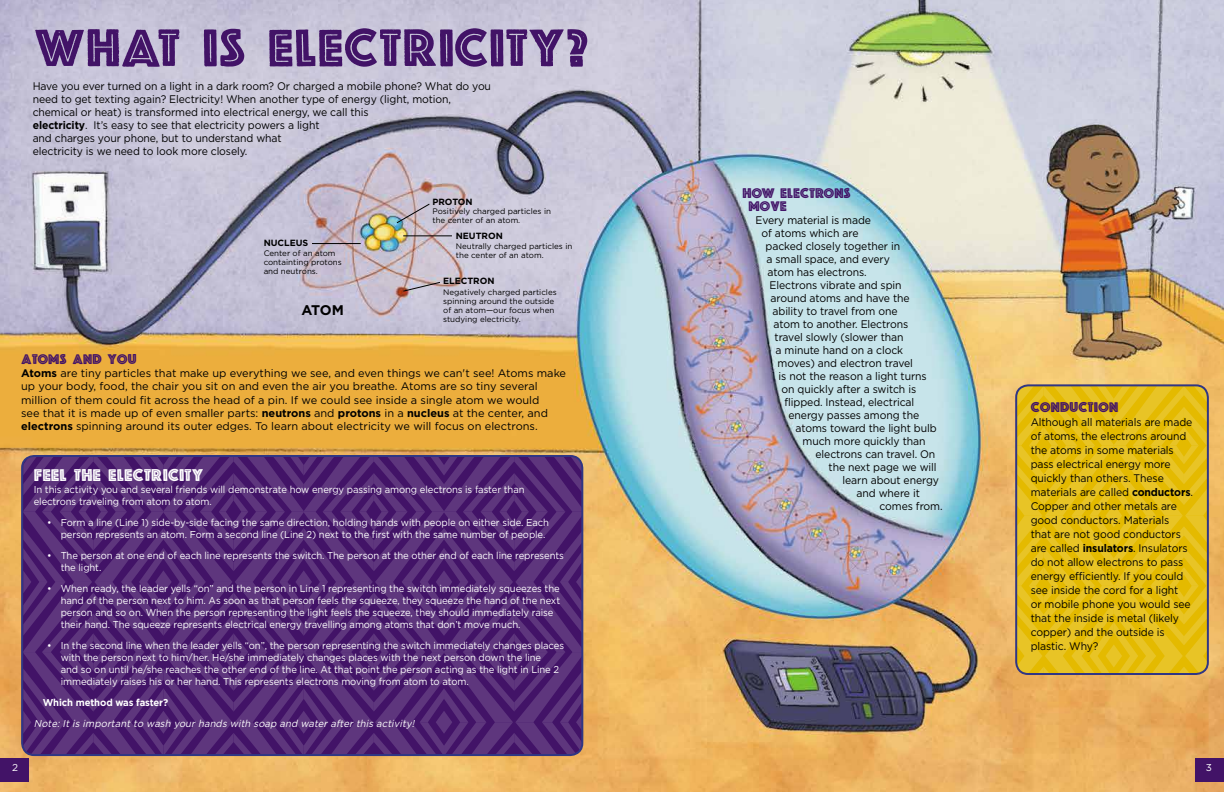
<style>
.page{position:relative;width:1224px;height:792px;background:#fff}
.page>*{position:absolute;margin:0;border:0;box-sizing:border-box;transform-origin:0 0}
.t1{font:53px "Garda empty";color:#421367}
.t2{font:17px "Garda empty";color:#fff}
.t3{font:14px/13px "Garda empty";letter-spacing:-.005em;color:#421367}
.t4{font:700 14px "Gotham";color:#000}
.t5{font:11px/14px "Gotham";letter-spacing:-.01em;color:#000;scale:.95 1}
.t6{font:11px/13.2px "Gotham";letter-spacing:-.01em;color:#000}
.t7{font:10px/12px "Gotham";letter-spacing:-.01em;color:#fff;scale:.95 1}
.t8{font:italic 10px "Gotham";color:#fff;scale:.95 1}
.t9{font:700 10px "Gotham";letter-spacing:-.01em;color:#fff;scale:.95 1}
.t10{font:10px "Gotham";letter-spacing:-.01em;color:#fff}
.t11{font:700 9px "Gotham";color:#000}
.t12{font:8px/9px "Gotham";color:#000}
.s1{font-weight:700}
</style>
<div class="page">
<img style="left:0;top:0;width:1224px;height:792px">
<svg style="left:23px;top:456px;width:559px;height:299px"></svg>
<div style="left:21px;top:455px;width:562px;height:301px;border:2px solid #303684;border-radius:12px"></div>
<svg style="left:1016px;top:385px;width:192px;height:289px"></svg>
<div style="left:1015px;top:384px;width:194px;height:291px;border:2px solid #303684;border-radius:12px"></div>
<hr style="left:312px;top:243px;width:49px;height:1px;background:#000">
<svg style="left:396px;top:203px;width:35px;height:21px"></svg>
<hr style="left:403px;top:235px;width:49px;height:1px;background:#000">
<svg style="left:402px;top:281px;width:39px;height:11px"></svg>
<div style="left:0;top:758px;width:29px;height:24px;background:#421367"></div>
<div style="left:1195px;top:758px;width:29px;height:24px;background:#421367"></div>
<h1 class="t1" style="left:34px;top:10px;width:557px">WHAT IS ELECTRICITY?</h1>
<p class="t5" style="left:33px;top:79px;width:484px;line-height:13px">Have you ever turned on a light in a dark room? Or charged a mobile phone? What do you need to get texting again? Electricity! When another type of energy (light, motion, chemical or heat) is transformed into electrical energy, we call this<br><span class="s1">electricity</span>. It’s easy to see that electricity powers a light<br>and charges your phone, but to understand what<br>electricity is we need to look more closely.</p>
<p class="t11" style="left:264px;top:237px;width:46px">NUCLEUS</p>
<p class="t12" style="left:264px;top:248px;width:80px">Center of an atom containting protons and neutrons.</p>
<p class="t4" style="left:302px;top:302px;width:44px">ATOM</p>
<p class="t11" style="left:432px;top:196px;width:42px">PROTON</p>
<p class="t11" style="left:456px;top:231px;width:49px">NEUTRON</p>
<p class="t11" style="left:443px;top:276px;width:53px">ELECTRON</p>
<p class="t12" style="left:432px;top:207px;width:120px">Positively charged particles in the center of an atom.</p>
<p class="t12" style="left:456px;top:242px;width:118px">Neutrally charged particles in the center of an atom.</p>
<p class="t12" style="left:443px;top:287px;width:115px">Negatively charged particles spinning around the outside of an atom—our focus when studying electricity.</p>
<p class="t3" style="left:21px;top:353px;width:117px">ATOMS AND YOU</p>
<p class="t6" style="left:21px;top:367px;width:547px"><span class="s1">Atoms</span> are tiny particles that make up everything we see, and even things we can't see! Atoms make up your body, food, the chair you sit on and even the air you breathe. Atoms are so tiny several million of them could fit across the head of a pin. If we could see inside a single atom we would<br>see that it is made up of even smaller parts: <span class="s1">neutrons</span> and <span class="s1">protons</span> in a <span class="s1">nucleus</span> at the center, and <span class="s1">electrons</span> spinning around its outer edges. To learn about electricity we will focus on electrons.</p>
<h2 class="t2" style="left:34px;top:463px;width:171px">FEEL THE ELECTRICITY</h2>
<p class="t7" style="left:34px;top:483px;width:518px">In this activity you and several friends will demonstrate how energy passing among electrons is faster than electrons traveling from atom to atom.</p>
<p class="t7" style="left:61px;top:516px;width:515px;text-indent:-13px">• Form a line (Line 1) side-by-side facing the same direction, holding hands with people on either side. Each person represents an atom. Form a second line (Line 2) next to the first with the same number of people.</p>
<p class="t7" style="left:61px;top:549px;width:531px;text-indent:-13px">• The person at one end of each line represents the switch. The person at the other end of each line represents the light.</p>
<p class="t7" style="left:61px;top:582px;width:527px;text-indent:-13px">• When ready, the leader yells “on” and the person in Line 1 representing the switch immediately squeezes the hand of the person next to him. As soon as that person feels the squeeze, they squeeze the hand of the next person and so on. When the person representing the light feels the squeeze, they should immediately raise their hand. The squeeze represents electrical energy travelling among atoms that don’t move much.</p>
<p class="t7" style="left:61px;top:639px;width:531px;text-indent:-13px">• In the second line when the leader yells “on”, the person representing the switch immediately changes places with the person next to him/her. He/she immediately changes places with the next person down the line<br>and so on until he/she reaches the other end of the line. At that point the person acting as the light in Line 2 immediately raises his or her hand. This represents electrons moving from atom to atom.</p>
<p class="t9" style="left:43px;top:697px;width:134px">Which method was faster?</p>
<p class="t8" style="left:34px;top:718px;width:405px">Note: It is important to wash your hands with soap and water after this activity!</p>
<p class="t3" style="left:749px;top:187px;width:104px;text-indent:-6px">HOW ELECTRONS<br>MOVE</p>
<p class="t5" style="left:756px;top:213px;width:123px">Every material is made</p>
<p class="t5" style="left:762px;top:226px;width:104px">of atoms which are</p>
<p class="t5" style="left:766px;top:239px;width:143px">packed closely together in</p>
<p class="t5" style="left:767px;top:252px;width:131px">a small space, and every</p>
<p class="t5" style="left:768px;top:265px;width:106px">atom has electrons.</p>
<p class="t5" style="left:770px;top:278px;width:141px">Electrons vibrate and spin</p>
<p class="t5" style="left:771px;top:291px;width:148px">around atoms and have the</p>
<p class="t5" style="left:773px;top:304px;width:133px">ability to travel from one</p>
<p class="t5" style="left:774px;top:317px;width:143px">atom to another. Electrons</p>
<p class="t5" style="left:775px;top:330px;width:137px">travel slowly (slower than</p>
<p class="t5" style="left:776px;top:343px;width:136px">a minute hand on a clock</p>
<p class="t5" style="left:778px;top:356px;width:144px">moves) and electron travel</p>
<p class="t5" style="left:779px;top:369px;width:157px">is not the reason a light turns</p>
<p class="t5" style="left:782px;top:382px;width:143px">on quickly after a switch is</p>
<p class="t5" style="left:785px;top:395px;width:138px">flipped. Instead, electrical</p>
<p class="t5" style="left:789px;top:408px;width:139px">energy passes among the</p>
<p class="t5" style="left:796px;top:421px;width:150px">atoms toward the light bulb</p>
<p class="t5" style="left:803px;top:434px;width:131px">much more quickly than</p>
<p class="t5" style="left:816px;top:447px;width:128px">electrons can travel. On</p>
<p class="t5" style="left:829px;top:460px;width:115px">the next page we will</p>
<p class="t5" style="left:843px;top:473px;width:103px">learn about energy</p>
<p class="t5" style="left:857px;top:486px;width:68px">and where it</p>
<p class="t5" style="left:880px;top:499px;width:68px">comes from.</p>
<p class="t3" style="left:1031px;top:401px;width:89px">CONDUCTION</p>
<p class="t5" style="left:1031px;top:415px;width:172px">Although all materials are made of atoms, the electrons around the atoms in some materials pass electrical energy more quickly than others. These materials are called <span class="s1">conductors</span>.<br>Copper and other metals are good conductors. Materials<br>that are not good conductors are called <span class="s1">insulators</span>. Insulators do not allow electrons to pass energy efficiently. If you could see inside the cord for a light<br>or mobile phone you would see that the inside is metal (likely copper) and the outside is plastic. Why?</p>
<p class="t10" style="left:12px;top:762px;width:7px">2</p>
<p class="t10" style="left:1206px;top:762px;width:8px">3</p>
</div>
